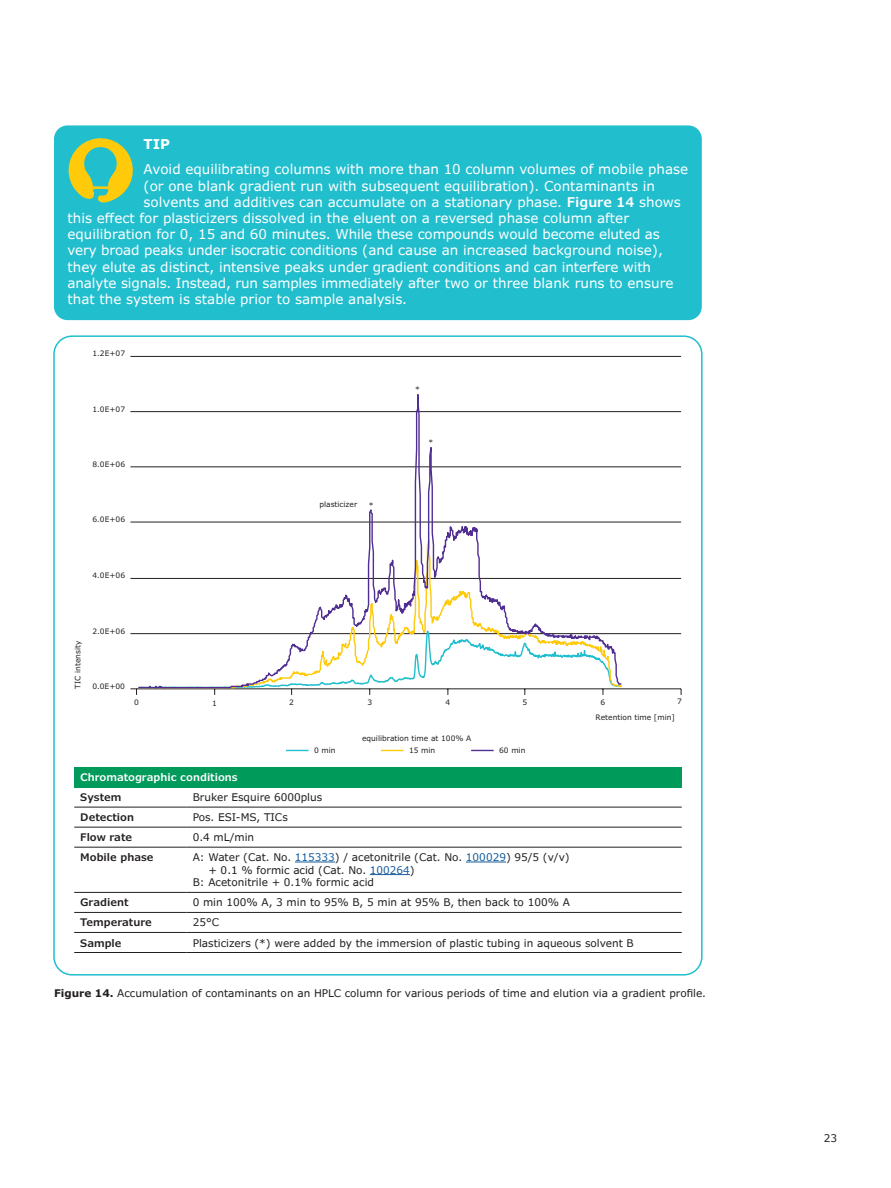
<style>
.page{position:relative;width:891px;height:1188px;background:#fff}
.page>*{position:absolute;margin:0;border:0;box-sizing:border-box;transform-origin:0 0}
.t1{font:13.5px "Verdana Pro";color:#fff}
.t2{font:700 13.5px "Verdana Pro";color:#fff}
.t3{font:10.5px "Verdana Pro";color:#231f20}
.t4{font:600 10.5px "Verdana Pro";color:#231f20}
.t5{font:600 10.5px "Verdana Pro";color:#fff}
.t6{font:7.5px "Verdana Pro";color:#231f20}
.s1{font-weight:600}
.s2{color:#175d9e}
.s3{font-weight:700}
</style>
<div class="page">
<hr style="left:130px;top:356px;width:551px;height:1px;background:#231f20">
<hr style="left:130px;top:411px;width:551px;height:1px;background:#231f20">
<hr style="left:130px;top:467px;width:551px;height:1px;background:#231f20">
<hr style="left:130px;top:522px;width:551px;height:1px;background:#231f20">
<hr style="left:130px;top:578px;width:551px;height:1px;background:#231f20">
<hr style="left:130px;top:633px;width:551px;height:1px;background:#231f20">
<hr style="left:137px;top:689px;width:544px;height:1px;background:#231f20">
<svg style="left:286px;top:750px;width:23px;height:1px"></svg>
<svg style="left:381px;top:750px;width:22px;height:1px"></svg>
<svg style="left:471px;top:750px;width:23px;height:1px"></svg>
<svg style="left:138px;top:394px;width:484px;height:297px"></svg>
<div style="left:74px;top:767px;width:608px;height:20px;background:#009a5a"></div>
<hr style="left:74px;top:932px;width:113px;height:1px;background:#231f20">
<hr style="left:187px;top:932px;width:495px;height:1px;background:#231f20">
<hr style="left:74px;top:952px;width:113px;height:1px;background:#231f20">
<hr style="left:187px;top:952px;width:495px;height:1px;background:#231f20">
<hr style="left:74px;top:807px;width:113px;height:1px;background:#231f20">
<hr style="left:187px;top:807px;width:495px;height:1px;background:#231f20">
<hr style="left:74px;top:827px;width:113px;height:1px;background:#231f20">
<hr style="left:187px;top:827px;width:495px;height:1px;background:#231f20">
<hr style="left:74px;top:847px;width:113px;height:1px;background:#231f20">
<hr style="left:187px;top:847px;width:495px;height:1px;background:#231f20">
<hr style="left:74px;top:892px;width:113px;height:1px;background:#231f20">
<hr style="left:187px;top:892px;width:495px;height:1px;background:#231f20">
<hr style="left:74px;top:912px;width:113px;height:1px;background:#231f20">
<hr style="left:187px;top:912px;width:495px;height:1px;background:#231f20">
<hr style="left:295px;top:862px;width:40px;height:1px;background:#175d9e">
<hr style="left:466px;top:862px;width:40px;height:1px;background:#175d9e">
<hr style="left:370px;top:874px;width:40px;height:1px;background:#175d9e">
<div style="left:54px;top:125px;width:648px;height:195px;background:#21bece;border-radius:14px"></div>
<svg style="left:68px;top:138px;width:65px;height:65px"></svg>
<p class="t2" style="left:144px;top:136px;width:28px">TIP</p>
<p class="t1" style="left:144px;top:161px;width:546px">Avoid equilibrating columns with more than 10 column volumes of mobile phase</p>
<p class="t1" style="left:144px;top:177px;width:513px">(or one blank gradient run with subsequent equilibration). Contaminants in</p>
<p class="t1" style="left:144px;top:193px;width:539px">solvents and additives can accumulate on a stationary phase. <span class="s1">Figure 14</span> shows</p>
<p class="t1" style="left:68px;top:210px;width:563px">this effect for plasticizers dissolved in the eluent on a reversed phase column after</p>
<p class="t1" style="left:68px;top:226px;width:594px">equilibration for 0, 15 and 60 minutes. While these compounds would become eluted as</p>
<p class="t1" style="left:68px;top:242px;width:597px">very broad peaks under isocratic conditions (and cause an increased background noise),</p>
<p class="t1" style="left:68px;top:258px;width:585px">they elute as distinct, intensive peaks under gradient conditions and can interfere with</p>
<p class="t1" style="left:68px;top:274px;width:607px">analyte signals. Instead, run samples immediately after two or three blank runs to ensure</p>
<p class="t1" style="left:68px;top:291px;width:341px">that the system is stable prior to sample analysis.</p>
<p class="t6" style="left:92px;top:349px;width:34px">1.2E+07</p>
<p class="t6" style="left:92px;top:404px;width:34px">1.0E+07</p>
<p class="t6" style="left:92px;top:459px;width:34px">8.0E+06</p>
<p class="t6" style="left:92px;top:515px;width:34px">6.0E+06</p>
<p class="t6" style="left:319px;top:499px;width:39px">plasticizer</p>
<p class="t6" style="left:369px;top:501px;width:6px">*</p>
<p class="t6" style="left:415px;top:385px;width:6px">*</p>
<p class="t6" style="left:429px;top:437px;width:6px">*</p>
<p class="t6" style="left:92px;top:571px;width:34px">4.0E+06</p>
<p class="t6" style="left:73px;top:689px;width:50px;rotate:-90deg">TIC intensity</p>
<p class="t6" style="left:92px;top:626px;width:34px">2.0E+06</p>
<p class="t6" style="left:92px;top:681px;width:34px">0.0E+00</p>
<p class="t6" style="left:134px;top:697px;width:6px">0</p>
<p class="t6" style="left:212px;top:698px;width:6px">1</p>
<p class="t6" style="left:289px;top:697px;width:6px">2</p>
<p class="t6" style="left:367px;top:697px;width:6px">3</p>
<p class="t6" style="left:445px;top:697px;width:6px">4</p>
<p class="t6" style="left:522px;top:697px;width:6px">5</p>
<p class="t6" style="left:601px;top:697px;width:6px">6</p>
<p class="t6" style="left:677px;top:696px;width:6px">7</p>
<p class="t6" style="left:362px;top:733px;width:111px">equilibration time at 100% A</p>
<p class="t6" style="left:314px;top:745px;width:23px">0 min</p>
<p class="t6" style="left:409px;top:745px;width:28px">15 min</p>
<p class="t6" style="left:499px;top:745px;width:28px">60 min</p>
<p class="t6" style="left:596px;top:713px;width:81px">Retention time [min]</p>
<p class="t5" style="left:80px;top:770px;width:159px">Chromatographic conditions</p>
<p class="t4" style="left:80px;top:791px;width:43px">System</p>
<p class="t3" style="left:193px;top:791px;width:131px">Bruker Esquire 6000plus</p>
<p class="t4" style="left:80px;top:811px;width:55px">Detection</p>
<p class="t3" style="left:193px;top:811px;width:97px">Pos. ESI-MS, TICs</p>
<p class="t4" style="left:80px;top:831px;width:53px">Flow rate</p>
<p class="t3" style="left:193px;top:831px;width:63px">0.4 mL/min</p>
<p class="t4" style="left:80px;top:851px;width:75px">Mobile phase</p>
<p class="t3" style="left:193px;top:851px;width:378px">A: Water (Cat. No. <span class="s2">115333</span>) / acetonitrile (Cat. No. <span class="s2">100029</span>) 95/5 (v/v)</p>
<p class="t3" style="left:208px;top:863px;width:208px">+ 0.1 % formic acid (Cat. No. <span class="s2">100264</span>)</p>
<p class="t3" style="left:193px;top:876px;width:183px">B: Acetonitrile + 0.1% formic acid</p>
<p class="t4" style="left:80px;top:896px;width:50px">Gradient</p>
<p class="t3" style="left:193px;top:896px;width:379px">0 min 100% A, 3 min to 95% B, 5 min at 95% B, then back to 100% A</p>
<p class="t4" style="left:80px;top:916px;width:73px">Temperature</p>
<p class="t3" style="left:193px;top:916px;width:28px">25°C</p>
<p class="t4" style="left:80px;top:936px;width:43px">Sample</p>
<p class="t3" style="left:193px;top:936px;width:443px">Plasticizers (*) were added by the immersion of plastic tubing in aqueous solvent B</p>
<p class="t3" style="left:54px;top:987px;width:654px"><span class="s3">Figure 14.</span> Accumulation of contaminants on an HPLC column for various periods of time and elution via a gradient profile.</p>
<p class="t3" style="left:824px;top:1131px;width:15px">23</p>
</div>
